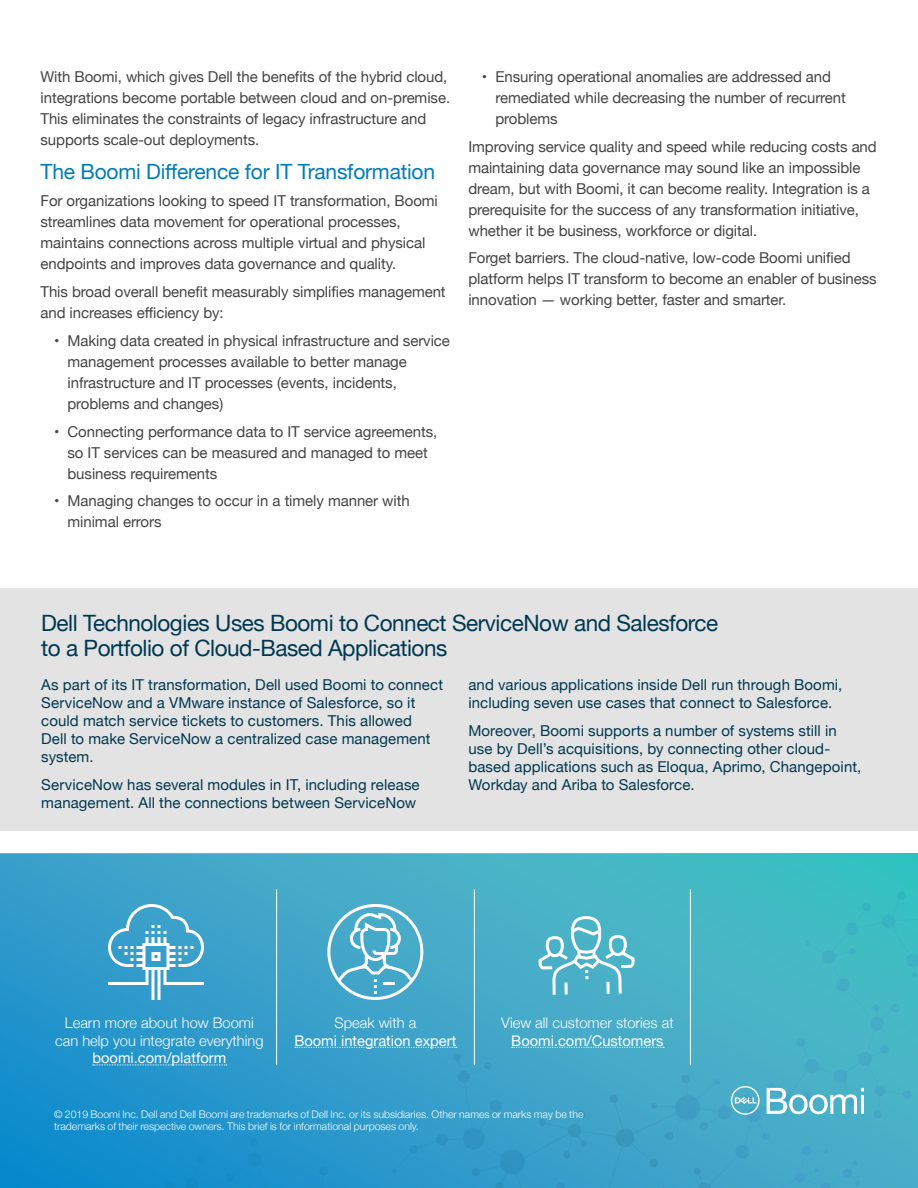
<style>
.page{position:relative;width:918px;height:1188px;background:#fff}
.page>*{position:absolute;margin:0;border:0;box-sizing:border-box;transform-origin:0 0}
.t1{font:22.5px/25.5px "Helvetica Neue";letter-spacing:-.02em;color:#003851}
.t2{font:21px "Helvetica Neue";letter-spacing:-.01em;color:#007db8}
.t3{font:15px/21px "Helvetica Neue";letter-spacing:-.005em;color:#444}
.t4{font:15px/18px "Helvetica Neue";letter-spacing:.005em;color:#003851}
.t5{font:300 14.7px/17.5px "Helvetica Neue";color:#fff;text-align:center}
.t6{font:14.7px "Helvetica Neue";color:#fff}
.t7{font:300 10.5px/12px "Helvetica Neue";color:#fff}
</style>
<div class="page">
<svg style="left:0;top:853px;width:918px;height:335px;background:#39a5c8"></svg>
<hr style="left:276px;top:889px;width:1px;height:176px;background:#fff">
<hr style="left:474px;top:889px;width:1px;height:176px;background:#fff">
<hr style="left:690px;top:889px;width:1px;height:176px;background:#fff">
<svg style="left:731px;top:1086px;width:29px;height:29px"></svg>
<svg style="left:767px;top:1088px;width:97px;height:26px"></svg>
<svg style="left:295px;top:1047px;width:162px;height:1px"></svg>
<svg style="left:512px;top:1047px;width:152px;height:1px"></svg>
<svg style="left:93px;top:1065px;width:134px;height:1px"></svg>
<svg style="left:105px;top:902px;width:102px;height:101px;background:#5aafd3"></svg>
<svg style="left:326px;top:902px;width:99px;height:99px"></svg>
<svg style="left:537px;top:915px;width:99px;height:83px;background:#69bed1"></svg>
<div style="left:0;top:588px;width:918px;height:243px;background:#e3e3e3"></div>
<p class="t3" style="left:40px;top:67px;width:411px">With Boomi, which gives Dell the benefits of the hybrid cloud, integrations become portable between cloud and on-premise.<br>This eliminates the constraints of legacy infrastructure and supports scale-out deployments.</p>
<h2 class="t2" style="left:40px;top:156px;width:396px">The Boomi Difference for IT Transformation</h2>
<p class="t3" style="left:40px;top:191px;width:399px">For organizations looking to speed IT transformation, Boomi streamlines data movement for operational processes, maintains connections across multiple virtual and physical endpoints and improves data governance and quality.</p>
<p class="t3" style="left:40px;top:282px;width:407px">This broad overall benefit measurably simplifies management and increases efficiency by:</p>
<p class="t3" style="left:68px;top:331px;width:384px;text-indent:-14px">• Making data created in physical infrastructure and service management processes available to better manage infrastructure and IT processes (events, incidents, problems and changes)</p>
<p class="t3" style="left:68px;top:422px;width:371px;text-indent:-14px">• Connecting performance data to IT service agreements, so IT services can be measured and managed to meet business requirements</p>
<p class="t3" style="left:68px;top:491px;width:344px;text-indent:-14px">• Managing changes to occur in a timely manner with minimal errors</p>
<p class="t3" style="left:495px;top:67px;width:352px;text-indent:-14px">• Ensuring operational anomalies are addressed and remediated while decreasing the number of recurrent problems</p>
<p class="t3" style="left:468px;top:137px;width:410px">Improving service quality and speed while reducing costs and maintaining data governance may sound like an impossible dream, but with Boomi, it can become reality. Integration is a prerequisite for the success of any transformation initiative, whether it be business, workforce or digital.</p>
<p class="t3" style="left:468px;top:248px;width:410px">Forget barriers. The cloud-native, low-code Boomi unified platform helps IT transform to become an enabler of business innovation — working better, faster and smarter.</p>
<h1 class="t1" style="left:41px;top:611px;width:679px">Dell Technologies Uses Boomi to Connect ServiceNow and Salesforce to a Portfolio of Cloud-Based Applications</h1>
<p class="t4" style="left:41px;top:676px;width:403px">As part of its IT transformation, Dell used Boomi to connect ServiceNow and a VMware instance of Salesforce, so it could match service tickets to customers. This allowed<br>Dell to make ServiceNow a centralized case management system.</p>
<p class="t4" style="left:41px;top:777px;width:380px">ServiceNow has several modules in IT, including release management. All the connections between ServiceNow</p>
<p class="t4" style="left:468px;top:676px;width:375px">and various applications inside Dell run through Boomi, including seven use cases that connect to Salesforce.</p>
<p class="t4" style="left:468px;top:723px;width:394px">Moreover, Boomi supports a number of systems still in use by Dell’s acquisitions, by connecting other cloud&shy;based applications such as Eloqua, Aprimo, Changepoint, Workday and Ariba to Salesforce.</p>
<p class="t5" style="left:55px;top:1013px;width:210px">Learn more about how Boomi can help you integrate everything</p>
<p class="t6" style="left:92px;top:1048px;width:135px">boomi.com/platform</p>
<p class="t5" style="left:334px;top:1013px;width:83px">Speak with a</p>
<p class="t6" style="left:294px;top:1030px;width:164px">Boomi integration expert</p>
<p class="t5" style="left:501px;top:1013px;width:174px">View all customer stories at</p>
<p class="t6" style="left:511px;top:1030px;width:154px">Boomi.com/Customers</p>
<p class="t7" style="left:54px;top:1108px;width:531px">© 2019 Boomi Inc. Dell and Dell Boomi are trademarks of Dell Inc. or its subsidiaries. Other names or marks may be the trademarks of their respective owners. This brief is for informational purposes only.</p>
</div>
